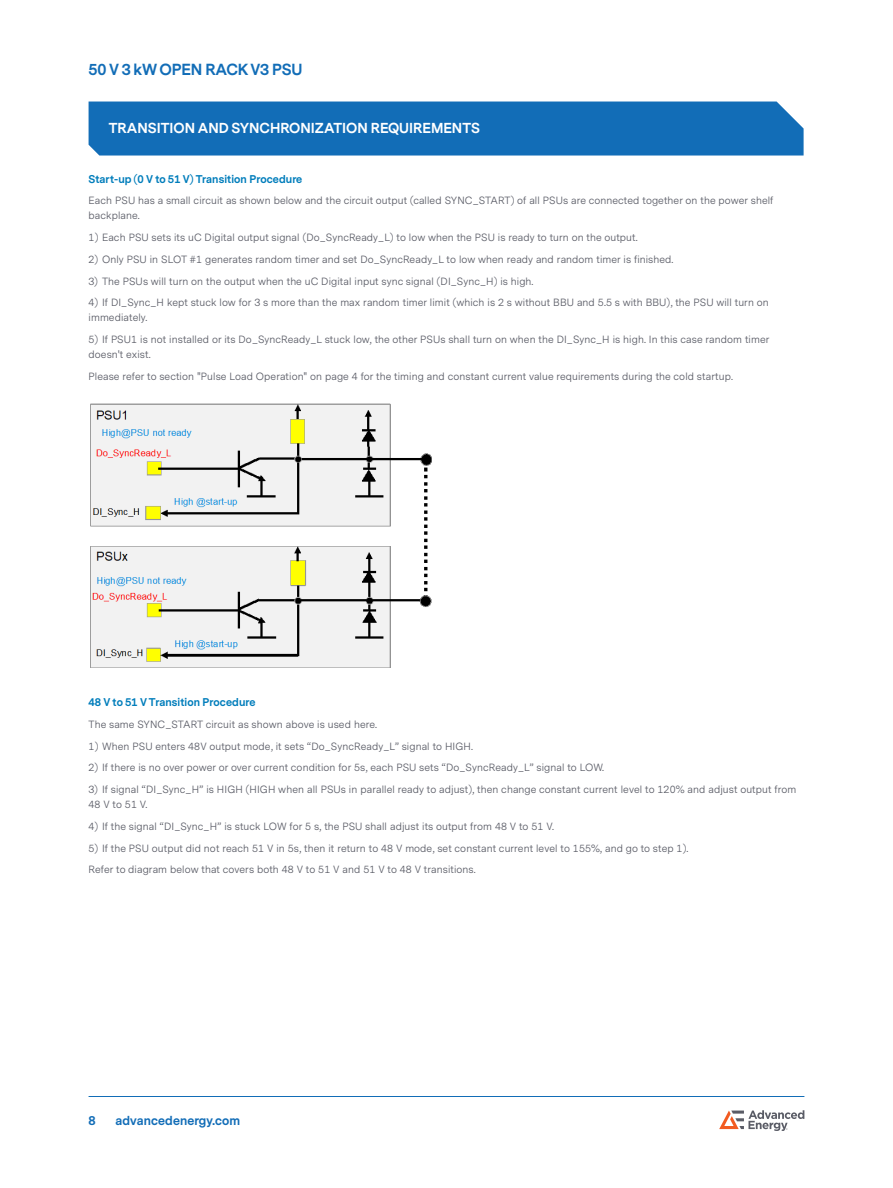
<style>
.page{position:relative;width:893px;height:1188px;background:#fff}
.page>*{position:absolute;margin:0;border:0;box-sizing:border-box;transform-origin:0 0}
.t1{font:700 15px "Messina Sans";letter-spacing:-.01em;color:#126db7}
.Heading_1{font:700 13.5px "Messina Sans";color:#fff}
.t2{font:700 12px "Messina Sans";letter-spacing:.01em;color:#126db7}
.table_text{font:10.5px/15px "Messina Sans";letter-spacing:.01em;color:#5a5c66}
.table_text-2{font:700 10.5px "Messina Sans";letter-spacing:.01em;color:#007dbb}
</style>
<div class="page">
<hr style="left:89px;top:1096px;width:715px;height:1px;background:#126db7">
<svg style="left:719px;top:1110px;width:85px;height:21px"></svg>
<div style="left:89px;top:102px;width:715px;height:54px;background:#126db7"></div>
<img style="left:90px;top:403px;width:341px;height:264px">
<h1 class="t1" style="left:89px;top:59px;width:216px">50 V 3 kW OPEN RACK V3 PSU</h1>
<p class="Heading_1" style="left:109px;top:119px;width:373px">TRANSITION AND SYNCHRONIZATION REQUIREMENTS</p>
<p class="table_text-2" style="left:89px;top:171px;width:215px">Start-up (0 V to 51 V) Transition Procedure</p>
<p class="table_text" style="left:89px;top:194px;width:686px">Each PSU has a small circuit as shown below and the circuit output (called SYNC_START) of all PSUs are connected together on the power shelf backplane.</p>
<p class="table_text" style="left:89px;top:230px;width:551px">1) Each PSU sets its uC Digital output signal (Do_SyncReady_L) to low when the PSU is ready to turn on the output.</p>
<p class="table_text" style="left:89px;top:252px;width:586px">2) Only PSU in SLOT #1 generates random timer and set Do_SyncReady_L to low when ready and random timer is finished.</p>
<p class="table_text" style="left:89px;top:274px;width:446px">3) The PSUs will turn on the output when the uC Digital input sync signal (DI_Sync_H) is high.</p>
<p class="table_text" style="left:89px;top:296px;width:682px">4) If DI_Sync_H kept stuck low for 3 s more than the max random timer limit (which is 2 s without BBU and 5.5 s with BBU), the PSU will turn on immediately.</p>
<p class="table_text" style="left:89px;top:332px;width:682px">5) If PSU1 is not installed or its Do_SyncReady_L stuck low, the other PSUs shall turn on when the DI_Sync_H is high. In this case random timer doesn't exist.</p>
<p class="table_text" style="left:89px;top:369px;width:646px">Please refer to section "Pulse Load Operation" on page 4 for the timing and constant current value requirements during the cold startup.</p>
<p class="table_text-2" style="left:89px;top:695px;width:168px">48 V to 51 V Transition Procedure</p>
<p class="table_text" style="left:89px;top:717px;width:290px">The same SYNC_START circuit as shown above is used here.</p>
<p class="table_text" style="left:89px;top:739px;width:386px">1) When PSU enters 48V output mode, it sets “Do_SyncReady_L” signal to HIGH.</p>
<p class="table_text" style="left:89px;top:761px;width:517px">2) If there is no over power or over current condition for 5s, each PSU sets “Do_SyncReady_L” signal to LOW.</p>
<p class="table_text" style="left:89px;top:782px;width:709px">3) If signal “DI_Sync_H” is HIGH (HIGH when all PSUs in parallel ready to adjust), then change constant current level to 120% and adjust output from<br>48 V to 51 V.</p>
<p class="table_text" style="left:89px;top:819px;width:467px">4) If the signal “DI_Sync_H” is stuck LOW for 5 s, the PSU shall adjust its output from 48 V to 51 V.</p>
<p class="table_text" style="left:89px;top:841px;width:601px">5) If the PSU output did not reach 51 V in 5s, then it return to 48 V mode, set constant current level to 155%, and go to step 1).</p>
<p class="table_text" style="left:89px;top:863px;width:389px">Refer to diagram below that covers both 48 V to 51 V and 51 V to 48 V transitions.</p>
<p class="t2" style="left:89px;top:1113px;width:9px">8</p>
<p class="t2" style="left:116px;top:1113px;width:126px">advancedenergy.com</p>
</div>
